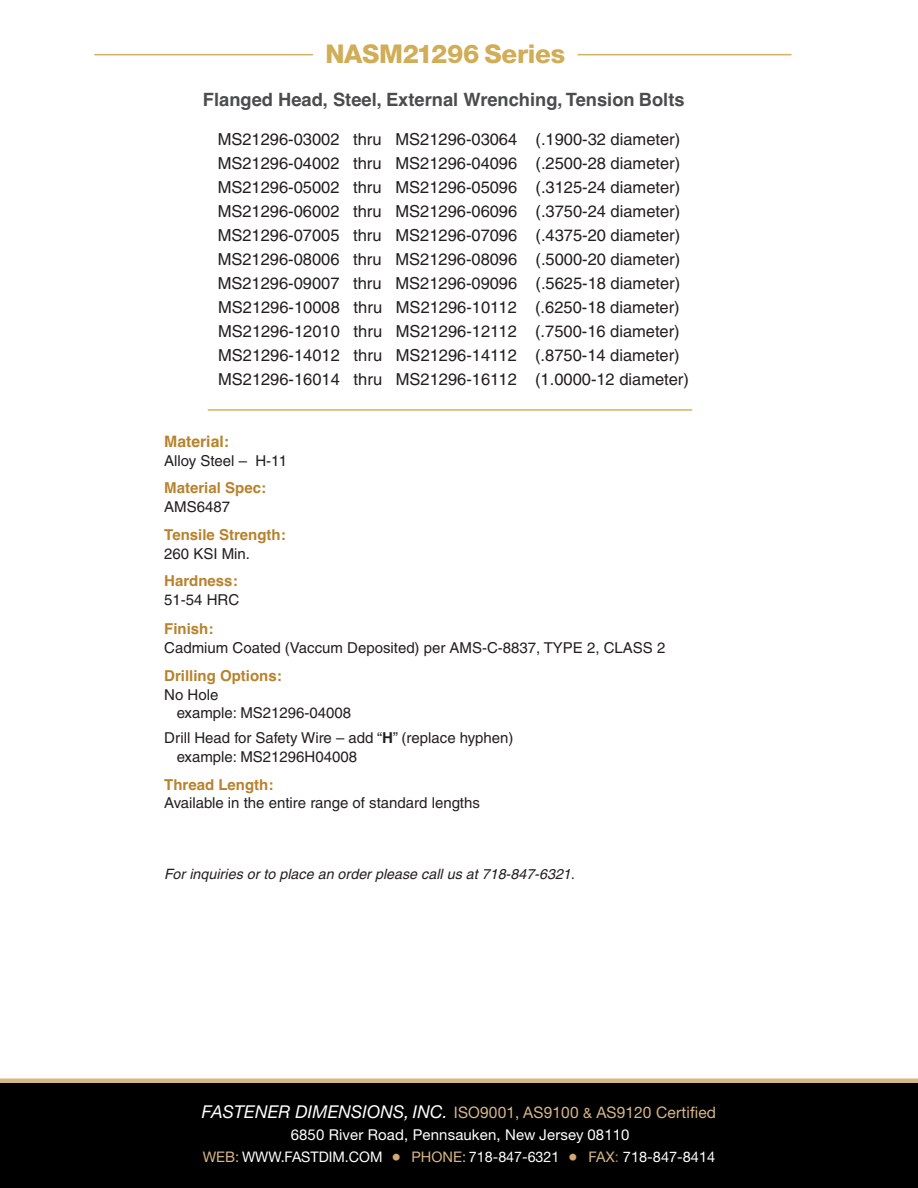
<style>
.page{position:relative;width:918px;height:1188px;background:#fff}
.page>*{position:absolute;margin:0;border:0;box-sizing:border-box;transform-origin:0 0}
.t1{font:800 25.8px "Helvetica Neue";letter-spacing:-.01em;color:#d0ad56}
.t2{font:700 18.3px "Helvetica";color:#4b4c4d}
.t3{font:16.5px/24px "Helvetica";color:#231f20}
.t4{font:15.9px "Helvetica Neue";letter-spacing:.01em;color:#d8b787}
.t5{font:700 15.75px "Helvetica";color:#b8822d}
.t6{font:15px/18.8px "Helvetica";color:#231f20}
.t7{font:700 15px "Helvetica";color:#b8822d}
.t8{font:15px "Helvetica Neue";letter-spacing:.01em;color:#fff}
.t9{font:14.55px "Helvetica Neue";color:#fff}
.t10{font:italic 14.25px "Helvetica";letter-spacing:.005em;color:#231f20}
.s1{font-weight:700}
.s2{font-style:italic;font-size:17.7px;color:#fff}
.s3{font-size:14.25px}
.s4{color:#d8b787}
.s5{font-size:19.2px;color:#d0aa73}
.s6{color:#b8822d}
</style>
<div class="page">
<div style="left:0;top:1083px;width:918px;height:105px;background:#000001"></div>
<div style="left:0;top:1078px;width:918px;height:5px;background:#d8b787"></div>
<hr style="left:94px;top:54px;width:219px;height:1px;background:#d3b25f">
<hr style="left:578px;top:54px;width:213px;height:1px;background:#d3b25f">
<hr style="left:208px;top:409px;width:484px;height:2px;background:#d3b25f">
<h1 class="t1" style="left:325px;top:45px;width:241px">NASM21296 Series</h1>
<p class="t2" style="left:203px;top:89px;width:483px">Flanged Head, Steel, External Wrenching, Tension Bolts</p>
<p class="t3" style="left:218px;top:129px;width:473px">MS21296-03002 thru MS21296-03064 (.1900-32 diameter)<br>MS21296-04002 thru MS21296-04096 (.2500-28 diameter)<br>MS21296-05002 thru MS21296-05096 (.3125-24 diameter)<br>MS21296-06002 thru MS21296-06096 (.3750-24 diameter)<br>MS21296-07005 thru MS21296-07096 (.4375-20 diameter)<br>MS21296-08006 thru MS21296-08096 (.5000-20 diameter)<br>MS21296-09007 thru MS21296-09096 (.5625-18 diameter)<br>MS21296-10008 thru MS21296-10112 (.6250-18 diameter)<br>MS21296-12010 thru MS21296-12112 (.7500-16 diameter)<br>MS21296-14012 thru MS21296-14112 (.8750-14 diameter)<br>MS21296-16014 thru MS21296-16112 (1.0000-12 diameter)</p>
<p class="t5" style="left:164px;top:432px;width:66px">Material:</p>
<p class="t6" style="left:164px;top:452px;width:124px">Alloy Steel – H-11</p>
<p class="t7" style="left:164px;top:479px;width:103px">Material Spec:</p>
<p class="t6" style="left:164px;top:499px;width:67px">AMS6487</p>
<p class="t7" style="left:164px;top:526px;width:123px">Tensile Strength:</p>
<p class="t6" style="left:164px;top:545px;width:87px">260 KSI Min.</p>
<p class="t7" style="left:164px;top:572px;width:75px">Hardness:</p>
<p class="t6" style="left:164px;top:592px;width:76px">51-54 HRC</p>
<p class="t7" style="left:164px;top:620px;width:51px">Finish:</p>
<p class="t6" style="left:164px;top:640px;width:503px">Cadmium Coated (Vaccum Deposited) per AMS-C-8837, TYPE 2, CLASS 2</p>
<p class="t7" style="left:164px;top:667px;width:119px">Drilling Options:</p>
<p class="t6" style="left:177px;top:686px;width:176px;text-indent:-12px">No Hole<br>example: MS21296-04008</p>
<p class="t6" style="left:177px;top:730px;width:338px;text-indent:-12px">Drill Head for Safety Wire – add “<span class="s1">H</span>” (replace hyphen) example: MS21296H04008</p>
<p class="t7" style="left:164px;top:776px;width:111px">Thread Length:</p>
<p class="t6" style="left:164px;top:795px;width:317px">Available in the entire range of standard lengths</p>
<p class="t10" style="left:164px;top:869px;width:412px">For inquiries or to place an order please call us at 718-847-6321.</p>
<p class="t4" style="left:202px;top:1107px;width:516px"><span class="s2">FASTENER DIMENSIONS, INC.</span> ISO9001, AS9100 <span class="s3">&amp;</span> AS9120 Certified</p>
<p class="t8" style="left:291px;top:1129px;width:340px">6850 River Road, Pennsauken, New Jersey 08110</p>
<p class="t9" style="left:203px;top:1152px;width:514px"><span class="s4">WEB:</span> WWW.FASTDIM.COM <span class="s5">•</span> <span class="s4">PHONE:</span> 718-847-6321 <span class="s5">•</span> <span class="s4">FAX</span><span class="s6">:</span> 718-847-8414</p>
</div>
